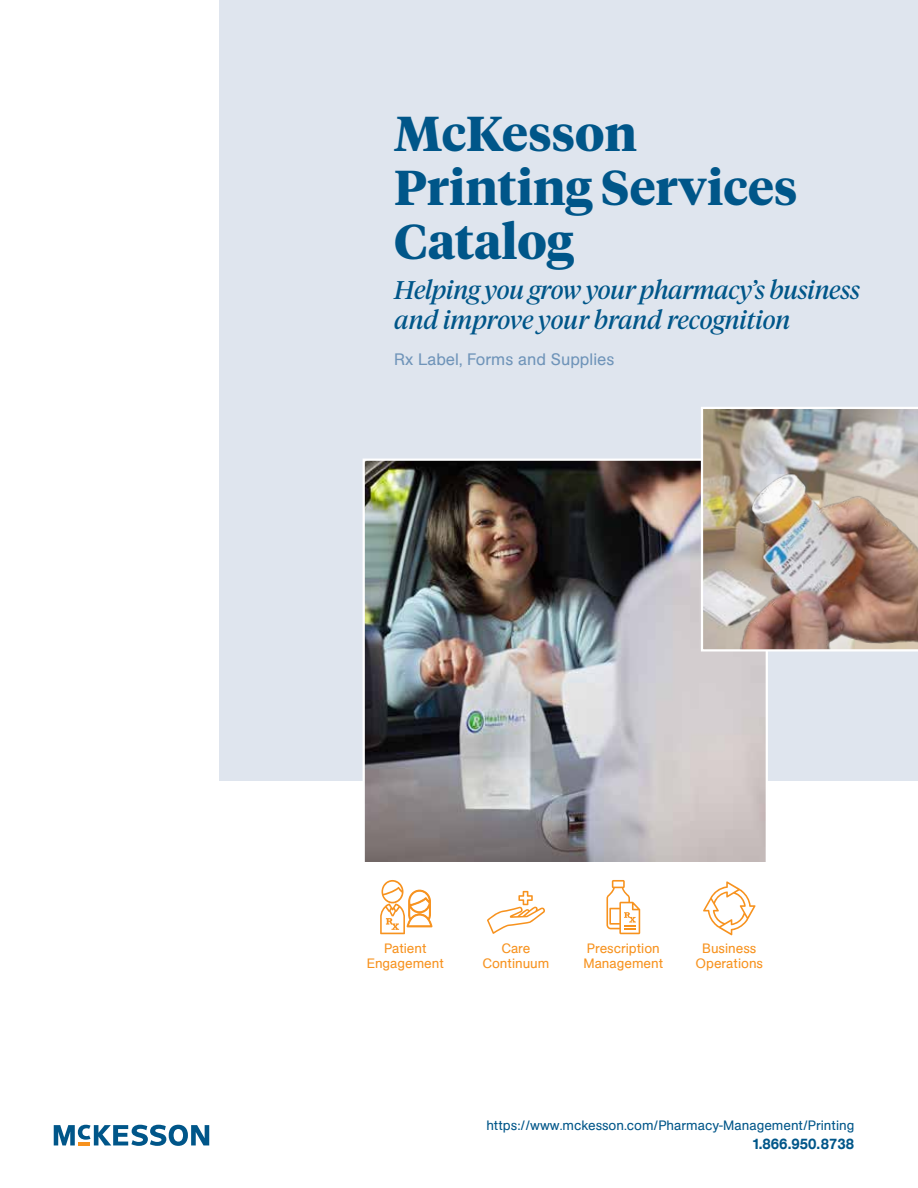
<style>
.page{position:relative;width:918px;height:1188px;background:#fff}
.page>*{position:absolute;margin:0;border:0;box-sizing:border-box;transform-origin:0 0}
.t1{font:700 48.75px/54.2px "Tiempos Headline";color:#005689}
.t2{font:italic 25.5px/30px "Tiempos Headline";letter-spacing:-.01em;color:#005689}
.t3{font:16.5px "AG Book Pro";color:#6f94b9}
.t4{font:500 14.85px "AG Book Pro";color:#005689}
.t5{font:13.5px/15px "AG Book Pro";color:#f7921e;text-align:center}
.t6{font:13.5px "AG Book Pro";color:#005689}
</style>
<div class="page">
<div style="left:220px;top:0;width:698px;height:780px;background:#dfe5ee"></div>
<svg style="left:54px;top:1125px;width:155px;height:21px"></svg>
<img style="left:366px;top:462px;width:399px;height:400px">
<div style="left:363px;top:459px;width:405px;height:407px;border:2px solid #fff"></div>
<img style="left:701px;top:407px;width:217px;height:245px">
<img style="left:731px;top:468px;width:187px;height:181px">
<svg style="left:703px;top:881px;width:53px;height:54px"></svg>
<svg style="left:606px;top:880px;width:34px;height:54px"></svg>
<svg style="left:487px;top:891px;width:58px;height:43px"></svg>
<svg style="left:380px;top:880px;width:52px;height:54px"></svg>
<h1 class="t1" style="left:394px;top:104px;width:405px">McKesson<br>Printing Services<br>Catalog</h1>
<h2 class="t2" style="left:394px;top:274px;width:467px">Helping you grow your pharmacy’s business and improve your brand recognition</h2>
<p class="t3" style="left:394px;top:349px;width:222px">Rx Label, Forms and Supplies</p>
<p class="t5" style="left:367px;top:941px;width:79px">Patient<br>Engagement</p>
<p class="t5" style="left:483px;top:941px;width:68px">Care<br>Continuum</p>
<p class="t5" style="left:583px;top:941px;width:81px;text-align:left">Prescription<br>Management</p>
<p class="t5" style="left:695px;top:941px;width:69px">Business<br>Operations</p>
<p class="t6" style="left:486px;top:1116px;width:369px">https://www.mckesson.com/Pharmacy-Management/Printing</p>
<p class="t4" style="left:752px;top:1134px;width:103px">1.866.950.8738</p>
</div>
